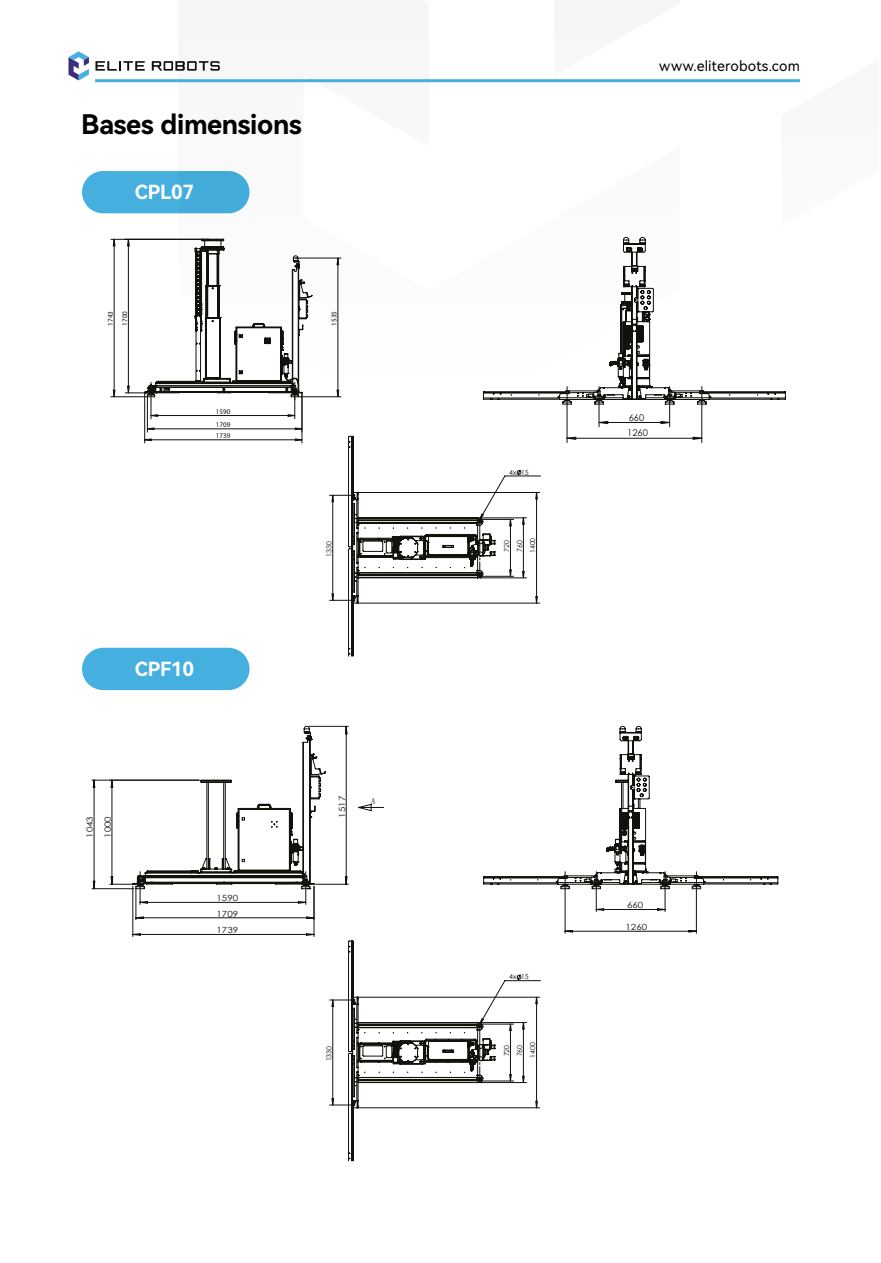
<style>
.page{position:relative;width:881px;height:1263px;background:#fff}
.page>*{position:absolute;margin:0;border:0;box-sizing:border-box;transform-origin:0 0}
.t1{font:27px "Harmony OS Sans Bold";letter-spacing:-.015em;color:#000}
.t2{font:19.5px "Harmony OS Sans Bold";letter-spacing:-.015em;color:#fff}
.t3{font:14.25px "Harmony OS Sans";letter-spacing:.01em;color:#000}
.t4{font:9.3px/13.4px "Century Gothic";color:#13110c}
.t5{font:8.55px/17.9px "Century Gothic";color:#13110c;scale:1.15 1}
.t6{font:8.55px "Sim Sun";color:#13110c}
.t7{font:7.05px/14.2px "HYSW Long Fang Song";color:#13110c}
.t8{font:6.9px/13px "Century Gothic";color:#13110c}
</style>
<div class="page">
<svg style="left:702px;top:386px;width:83px;height:19px"></svg>
<svg style="left:91px;top:780px;width:6px;height:110px"></svg>
<svg style="left:97px;top:780px;width:35px;height:110px"></svg>
<svg style="left:697px;top:875px;width:81px;height:14px"></svg>
<div style="left:82px;top:171px;width:167px;height:42px;background:#45b0e0;border-radius:21px"></div>
<div style="left:82px;top:648px;width:167px;height:42px;background:#45b0e0;border-radius:21px"></div>
<svg style="left:178px;top:82px;width:251px;height:316px"></svg>
<svg style="left:623px;top:236px;width:23px;height:22px"></svg>
<svg style="left:132px;top:726px;width:565px;height:435px"></svg>
<hr style="left:111px;top:396px;width:36px;height:1px;background:#13110c">
<hr style="left:111px;top:239px;width:98px;height:1px;background:#13110c">
<hr style="left:295px;top:258px;width:46px;height:1px;background:#13110c">
<hr style="left:298px;top:396px;width:43px;height:1px;background:#13110c">
<hr style="left:144px;top:392px;width:1px;height:51px;background:#13110c">
<hr style="left:301px;top:393px;width:1px;height:50px;background:#13110c">
<svg style="left:329px;top:258px;width:373px;height:399px"></svg>
<svg style="left:145px;top:439px;width:157px;height:2px"></svg>
<svg style="left:113px;top:239px;width:199px;height:193px"></svg>
<svg style="left:95px;top:61px;width:50px;height:10px"></svg>
<svg style="left:68px;top:51px;width:21px;height:29px"></svg>
<svg style="left:152px;top:61px;width:68px;height:10px"></svg>
<hr style="left:95px;top:79px;width:704px;height:3px;background:#45b0e0">
<h1 class="t1" style="left:81px;top:105px;width:222px">Bases dimensions</h1>
<h2 class="t2" style="left:135px;top:179px;width:61px">CPL07</h2>
<p class="t7" style="left:103px;top:326px;width:16px;rotate:-90deg">1743<br>1700</p>
<p class="t7" style="left:327px;top:326px;width:16px;rotate:-90deg">1535</p>
<h3 class="t4" style="left:213px;top:400px;width:22px">1590<br>1709</h3>
<p class="t7" style="left:216px;top:404px;width:16px">1590</p>
<p class="t7" style="left:216px;top:429px;width:16px">1739</p>
<p class="t7" style="left:216px;top:418px;width:16px">1709</p>
<h3 class="t4" style="left:213px;top:424px;width:22px">1739</h3>
<h2 class="t2" style="left:135px;top:655px;width:61px">CPF10</h2>
<p class="t8" style="left:322px;top:557px;width:17px;rotate:-90deg">1330</p>
<p class="t5" style="left:81px;top:838px;width:20px;rotate:-90deg">1043<br>1000</p>
<p class="t5" style="left:216px;top:890px;width:20px;line-height:15.5px">1590<br>1709</p>
<p class="t5" style="left:216px;top:921px;width:20px">1739</p>
<p class="t5" style="left:333px;top:818px;width:20px;rotate:-90deg">1517</p>
<p class="t6" style="left:371px;top:796px;width:6px">A</p>
<p class="t8" style="left:322px;top:1061px;width:17px;rotate:-90deg">1330</p>
<h3 class="t3" style="left:659px;top:56px;width:142px">www.eliterobots.com</h3>
<p class="t8" style="left:509px;top:465px;width:21px">4x 15</p>
<p class="t8" style="left:512px;top:553px;width:17px;rotate:-90deg">760<br>1400</p>
<p class="t8" style="left:500px;top:552px;width:13px;rotate:-90deg">720</p>
<h3 class="t4" style="left:627px;top:409px;width:22px;line-height:15.8px">660<br>1260</h3>
<p class="t8" style="left:509px;top:970px;width:21px">4x 15</p>
<p class="t8" style="left:512px;top:1058px;width:17px;rotate:-90deg">760<br>1400</p>
<p class="t8" style="left:500px;top:1056px;width:13px;rotate:-90deg">720</p>
<p class="t5" style="left:626px;top:896px;width:16px">660</p>
<p class="t5" style="left:625px;top:918px;width:20px">1260</p>
</div>
